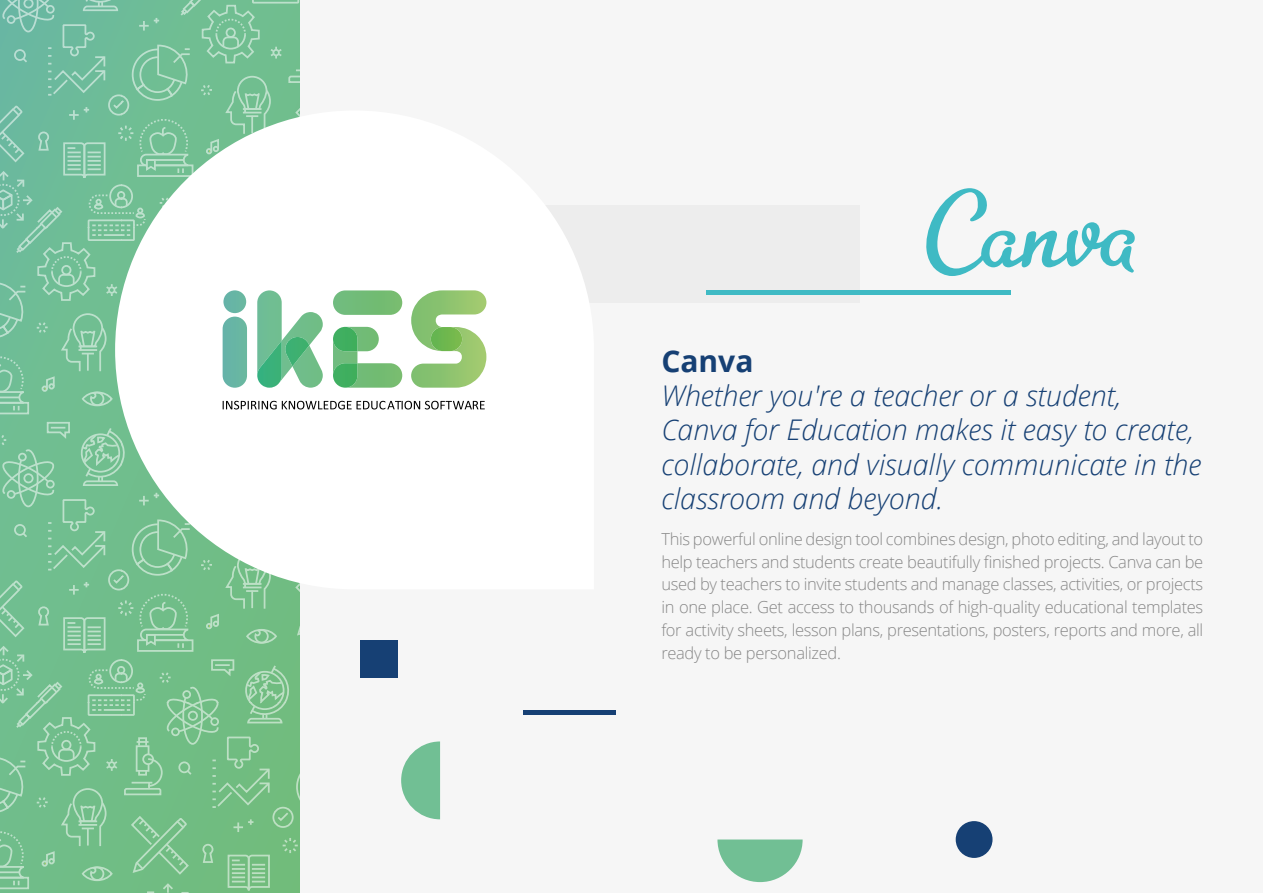
<style>
.page{position:relative;width:1263px;height:893px;background:#fff}
.page>*{position:absolute;margin:0;border:0;box-sizing:border-box;transform-origin:0 0}
.t1{font:700 30px "Open Sans";color:#164074}
.t2{font:italic 300 28.5px/34.2px "Open Sans";color:#164074}
.t3{font:300 16.5px/22.8px "Open Sans";letter-spacing:-.02em;color:#878787;text-align:justify}
</style>
<div class="page">
<svg style="left:0;top:0;width:300px;height:893px;fill:#70bd90"></svg>
<div style="left:301px;top:0;width:962px;height:893px;background:#f6f6f6"></div>
<svg style="left:401px;top:741px;width:39px;height:78px"></svg>
<div style="left:523px;top:710px;width:92px;height:5px;background:#164074"></div>
<div style="left:360px;top:640px;width:38px;height:38px;background:#164074"></div>
<div style="left:956px;top:821px;width:36px;height:37px;background:#164074;border-radius:50%"></div>
<svg style="left:717px;top:839px;width:86px;height:43px"></svg>
<div style="left:293px;top:205px;width:567px;height:97px;background:#ededed"></div>
<svg style="left:115px;top:110px;width:474px;height:479px;fill:#fff"></svg>
<div style="left:333px;top:290px;width:69px;height:25px;background:#71bc75;border-radius:12px"></div>
<svg style="left:333px;top:327px;width:69px;height:61px"></svg>
<img style="left:333px;top:363px;width:24px;height:25px">
<svg style="left:257px;top:290px;width:66px;height:98px"></svg>
<img style="left:285px;top:337px;width:24px;height:29px">
<div style="left:223px;top:317px;width:24px;height:71px;background:#67b5a4;border-radius:12px"></div>
<svg style="left:411px;top:290px;width:75px;height:98px"></svg>
<img style="left:431px;top:327px;width:31px;height:24px">
<svg style="left:223px;top:290px;width:23px;height:23px"></svg>
<svg style="left:223px;top:401px;width:262px;height:8px"></svg>
<div style="left:706px;top:290px;width:305px;height:5px;background:#3fbac4"></div>
<svg style="left:926px;top:188px;width:209px;height:88px"></svg>
<h1 class="t1" style="left:661px;top:340px;width:94px">Canva</h1>
<h2 class="t2" style="left:661px;top:378px;width:541px">Whether you're a teacher or a student, Canva for Education makes it easy to create, collaborate, and visually communicate in the classroom and beyond.</h2>
<p class="t3" style="left:661px;top:527px;width:543px">This powerful online design tool combines design, photo editing, and layout to help teachers and students create beautifully finished projects. Canva can be used by teachers to invite students and manage classes, activities, or projects in one place. Get access to thousands of high-quality educational templates for activity sheets, lesson plans, presentations, posters, reports and more, all ready to be personalized.</p>
</div>
